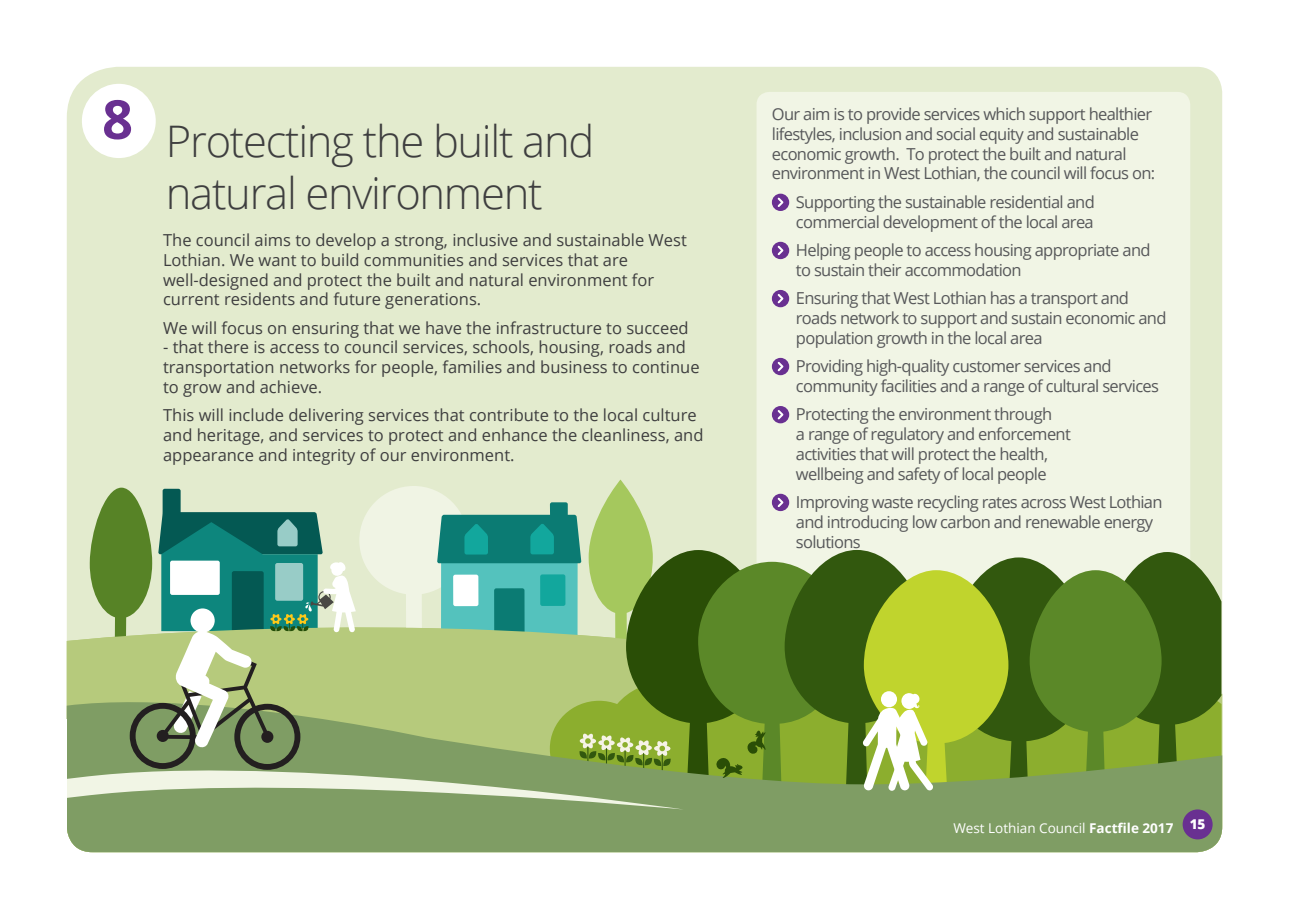
<style>
.page{position:relative;width:1289px;height:919px;background:#fff}
.page>*{position:absolute;margin:0;border:0;box-sizing:border-box;transform-origin:0 0}
.t1{font:700 54px "Open Sans";color:#693091}
.t2{font:300 43.5px/52.2px "Open Sans";letter-spacing:-.03em;color:#3e3e3f}
.t3{font:16.5px/19.8px "Open Sans";letter-spacing:-.04em;color:#57585a}
.t4{font:16.5px/19.8px "Open Sans";color:#3e3e3f}
.t5{font:13.5px "Open Sans";color:#fff}
.t6{font:800 13.5px "Open Sans";color:#fff}
.t7{font:700 13.5px "Open Sans";color:#fff}
.s1{font-weight:700}
</style>
<div class="page">
<div style="left:67px;top:67px;width:1155px;height:470px;background:#e3ebce"></div>
<div style="left:82px;top:84px;width:74px;height:74px;background:#fff;border-radius:50%"></div>
<div style="left:756px;top:92px;width:434px;height:562px;background:#f1f5e5;border-radius:13px"></div>
<svg style="left:771px;top:194px;width:18px;height:17px"></svg>
<svg style="left:775px;top:196px;width:10px;height:13px"></svg>
<div style="left:771px;top:242px;width:18px;height:17px;background:#693091;border-radius:50%"></div>
<svg style="left:777px;top:245px;width:7px;height:11px"></svg>
<div style="left:771px;top:290px;width:18px;height:17px;background:#693091;border-radius:50%"></div>
<svg style="left:777px;top:294px;width:7px;height:10px"></svg>
<div style="left:771px;top:358px;width:18px;height:17px;background:#693091;border-radius:50%"></div>
<svg style="left:777px;top:361px;width:7px;height:11px"></svg>
<svg style="left:771px;top:406px;width:18px;height:17px"></svg>
<svg style="left:775px;top:408px;width:10px;height:13px"></svg>
<div style="left:67px;top:658px;width:1155px;height:194px;background:#7f9d64"></div>
<svg style="left:66px;top:479px;width:1155px;height:336px;background:#92b073"></svg>
<div style="left:0;top:719px;width:67px;height:111px;background:#fff"></div>
<div style="left:1182px;top:809px;width:30px;height:30px;background:#693091;border-radius:50%"></div>
<p class="t1" style="left:102px;top:81px;width:32px">8</p>
<p class="t3" style="left:771px;top:104px;width:385px">Our aim is to provide services which support healthier lifestyles, inclusion and social equity and sustainable economic growth. To protect the built and natural environment in West Lothian, the council will focus on:</p>
<p class="t3" style="left:795px;top:191px;width:300px">Supporting the sustainable residential and commercial development of the local area</p>
<p class="t3" style="left:795px;top:239px;width:356px">Helping people to access housing appropriate and to sustain their accommodation</p>
<p class="t3" style="left:795px;top:288px;width:372px">Ensuring that West Lothian has a transport and roads network to support and sustain economic and population growth in the local area</p>
<p class="t3" style="left:795px;top:355px;width:365px">Providing high-quality customer services and community facilities and a range of cultural services</p>
<p class="t3" style="left:795px;top:404px;width:276px">Protecting the environment through<br>a range of regulatory and enforcement activities that will protect the health, wellbeing and safety of local people</p>
<p class="t3" style="left:795px;top:491px;width:368px">Improving waste recycling rates across West Lothian and introducing low carbon and renewable energy solutions</p>
<p class="t2" style="left:166px;top:114px;width:430px">Protecting the built and natural environment</p>
<p class="t4" style="left:163px;top:229px;width:525px">The council aims to develop a strong, inclusive and sustainable West Lothian. We want to build communities and services that are well-designed and protect the built and natural environment for current residents and future generations.</p>
<p class="t4" style="left:163px;top:317px;width:527px">We will focus on ensuring that we have the infrastructure to succeed</p>
<p class="t4" style="left:163px;top:337px;width:538px">- that there is access to council services, schools, housing, roads and transportation networks for people, families and business to continue to grow and achieve.</p>
<p class="t4" style="left:163px;top:405px;width:542px">This will include delivering services that contribute to the local culture and heritage, and services to protect and enhance the cleanliness, and appearance and integrity of our environment.</p>
<p class="t5" style="left:953px;top:818px;width:221px">West Lothian Council <span class="s1">Factfile 2017</span></p>
<p class="t6" style="left:1189px;top:814px;width:17px">15</p>
<p class="t7" style="left:1165px;top:818px;width:9px">5</p>
<p class="t6" style="left:1191px;top:815px;width:9px">5</p>
</div>
